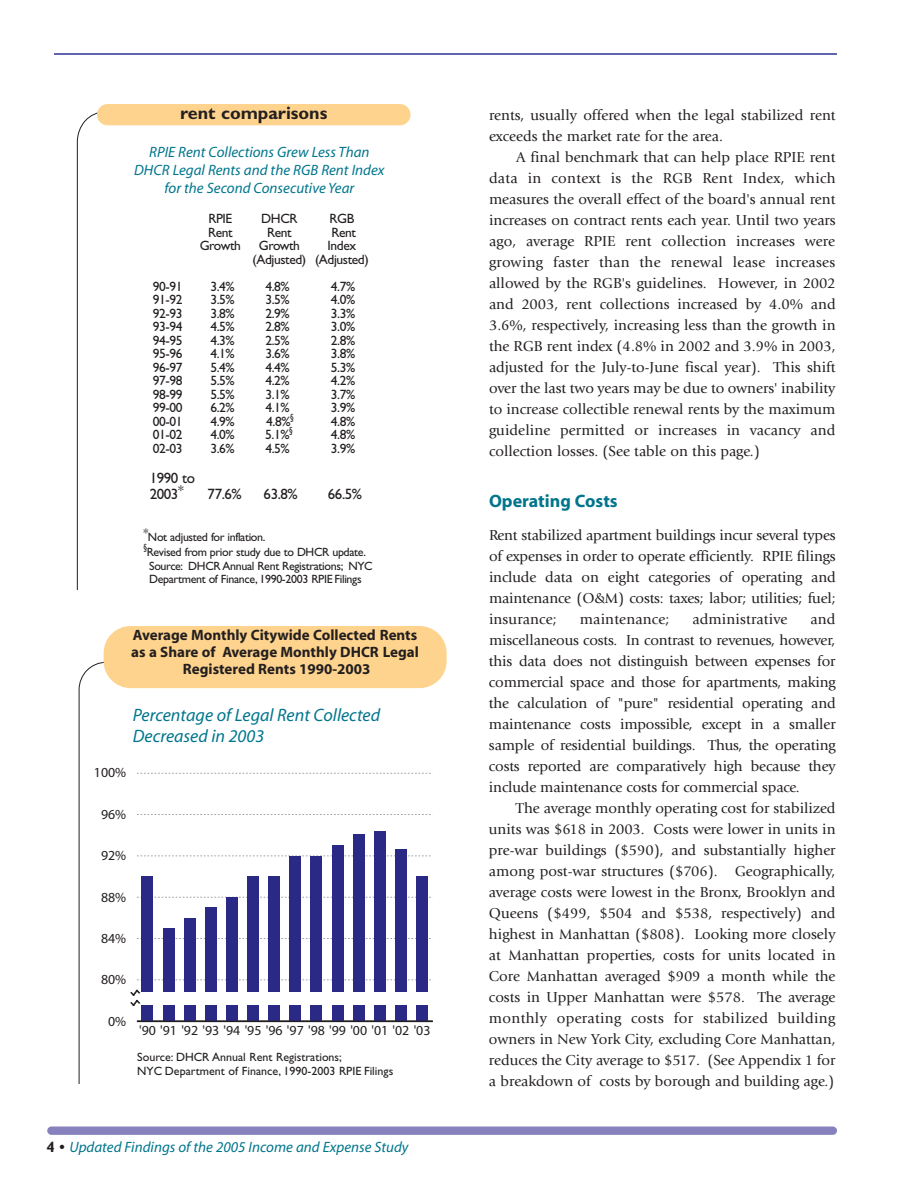
<style>
.page{position:relative;width:918px;height:1188px;background:#fff}
.page>*{position:absolute;margin:0;border:0;box-sizing:border-box;transform-origin:0 0}
.t1{font:italic 18px/21px "Myriad";color:#00758c}
.t2{font:700 18px "Gill Sans";color:#231f20}
.t3{font:700 18px "Myriad";color:#00758c}
.t4{font:15px/21px "Giovanni";color:#231f20;text-align:justify}
.t5{font:italic 15px/18px "Myriad";color:#00758c;text-align:center}
.t6{font:700 15px/16.6px "Myriad";color:#231f20;text-align:center}
.t7{font:15px/16.5px "Gill Sans";letter-spacing:-.03em;color:#231f20}
.t8{font:13.8px "Myriad";color:#231f20}
.t9{font:13.5px/13.5px "Gill Sans";letter-spacing:-.03em;color:#231f20}
.t10{font:12px/13.5px "Gill Sans";letter-spacing:-.03em;color:#231f20}
.t11{font:12px/13.5px "Gill Sans";color:#231f20}
.t12{font:9px "Gill Sans";color:#231f20}
.s1{font-family:"Gill Sans";font-weight:700;font-style:normal;color:#231f20}
</style>
<div class="page">
<svg style="left:77px;top:112px;width:21px;height:478px"></svg>
<div style="left:47px;top:1127px;width:790px;height:8px;background:#8781bd;border-radius:4px"></div>
<hr style="left:54px;top:53px;width:783px;height:2px;background:#2e3092">
<div style="left:97px;top:104px;width:314px;height:21px;background:#fed38d;border-radius:11px"></div>
<hr style="left:137px;top:1020px;width:296px;height:2px;background:#231f20">
<svg style="left:281px;top:979px;width:150px;height:1px"></svg>
<svg style="left:281px;top:938px;width:152px;height:1px"></svg>
<svg style="left:281px;top:897px;width:150px;height:1px"></svg>
<svg style="left:279px;top:856px;width:152px;height:1px"></svg>
<svg style="left:279px;top:814px;width:154px;height:1px"></svg>
<svg style="left:279px;top:773px;width:154px;height:1px"></svg>
<div style="left:268px;top:877px;width:12px;height:144px;background:#2a2a86"></div>
<div style="left:289px;top:856px;width:12px;height:165px;background:#2a2a86"></div>
<div style="left:311px;top:856px;width:11px;height:165px;background:#2a2a86"></div>
<div style="left:332px;top:846px;width:12px;height:175px;background:#2a2a86"></div>
<div style="left:353px;top:834px;width:12px;height:187px;background:#2a2a86"></div>
<div style="left:374px;top:831px;width:12px;height:190px;background:#2a2a86"></div>
<div style="left:395px;top:850px;width:12px;height:171px;background:#2a2a86"></div>
<div style="left:416px;top:876px;width:12px;height:145px;background:#2a2a86"></div>
<div style="left:85px;top:992px;width:374px;height:12px;background:#fff"></div>
<svg style="left:79px;top:662px;width:200px;height:422px"></svg>
<div style="left:131px;top:707px;width:303px;height:47px;background:#fff"></div>
<div style="left:136px;top:1051px;width:290px;height:32px;background:#fff"></div>
<div style="left:104px;top:626px;width:343px;height:62px;background:#fed38d;border-radius:27px"></div>
<p class="t2" style="left:180px;top:106px;width:149px">rent comparisons</p>
<p class="t5" style="left:134px;top:144px;width:252px">RPIE Rent Collections Grew Less Than<br>DHCR Legal Rents and the RGB Rent Index for the Second Consecutive Year</p>
<p class="t9" style="left:208px;top:213px;width:25px">RPIE</p>
<p class="t9" style="left:261px;top:213px;width:38px">DHCR</p>
<p class="t9" style="left:329px;top:213px;width:26px">RGB</p>
<p class="t9" style="left:208px;top:227px;width:26px">Rent</p>
<p class="t9" style="left:267px;top:227px;width:26px">Rent</p>
<p class="t9" style="left:331px;top:227px;width:26px">Rent</p>
<p class="t9" style="left:200px;top:240px;width:43px">Growth</p>
<p class="t9" style="left:259px;top:240px;width:43px">Growth</p>
<p class="t9" style="left:253px;top:240px;width:118px;text-indent:75px">Index (Adjusted) (Adjusted)</p>
<p class="t9" style="left:153px;top:281px;width:31px">90-91</p>
<p class="t9" style="left:210px;top:281px;width:26px">3.4%</p>
<p class="t9" style="left:265px;top:281px;width:26px">4.8%</p>
<p class="t9" style="left:331px;top:281px;width:26px">4.7%</p>
<p class="t9" style="left:153px;top:294px;width:31px">91-92</p>
<p class="t9" style="left:210px;top:294px;width:26px">3.5%</p>
<p class="t9" style="left:265px;top:294px;width:26px">3.5%</p>
<p class="t9" style="left:331px;top:294px;width:26px">4.0%</p>
<p class="t9" style="left:153px;top:308px;width:31px">92-93</p>
<p class="t9" style="left:210px;top:308px;width:26px">3.8%</p>
<p class="t9" style="left:265px;top:308px;width:26px">2.9%</p>
<p class="t9" style="left:331px;top:308px;width:26px">3.3%</p>
<p class="t9" style="left:153px;top:321px;width:31px">93-94</p>
<p class="t9" style="left:210px;top:321px;width:26px">4.5%</p>
<p class="t9" style="left:265px;top:321px;width:26px">2.8%</p>
<p class="t9" style="left:331px;top:321px;width:26px">3.0%</p>
<p class="t9" style="left:153px;top:335px;width:31px">94-95</p>
<p class="t9" style="left:210px;top:335px;width:26px">4.3%</p>
<p class="t9" style="left:265px;top:335px;width:26px">2.5%</p>
<p class="t9" style="left:331px;top:335px;width:26px">2.8%</p>
<p class="t9" style="left:153px;top:348px;width:31px">95-96</p>
<p class="t9" style="left:210px;top:348px;width:26px">4.1%</p>
<p class="t9" style="left:265px;top:348px;width:26px">3.6%</p>
<p class="t9" style="left:331px;top:348px;width:26px">3.8%</p>
<p class="t9" style="left:153px;top:362px;width:31px">96-97</p>
<p class="t9" style="left:210px;top:362px;width:26px">5.4%</p>
<p class="t9" style="left:265px;top:362px;width:26px">4.4%</p>
<p class="t9" style="left:331px;top:362px;width:26px">5.3%</p>
<p class="t9" style="left:153px;top:375px;width:31px">97-98</p>
<p class="t9" style="left:210px;top:375px;width:26px">5.5%</p>
<p class="t9" style="left:265px;top:375px;width:26px">4.2%</p>
<p class="t9" style="left:331px;top:375px;width:26px">4.2%</p>
<p class="t9" style="left:153px;top:389px;width:31px">98-99</p>
<p class="t9" style="left:210px;top:389px;width:26px">5.5%</p>
<p class="t9" style="left:265px;top:389px;width:26px">3.1%</p>
<p class="t9" style="left:331px;top:389px;width:26px">3.7%</p>
<p class="t9" style="left:153px;top:402px;width:31px">99-00</p>
<p class="t9" style="left:210px;top:402px;width:26px">6.2%</p>
<p class="t9" style="left:265px;top:402px;width:26px">4.1%</p>
<p class="t9" style="left:331px;top:402px;width:26px">3.9%</p>
<p class="t9" style="left:153px;top:416px;width:31px">00-01</p>
<p class="t9" style="left:210px;top:416px;width:26px">4.9%</p>
<p class="t9" style="left:266px;top:416px;width:26px">4.8%</p>
<p class="t12" style="left:290px;top:413px;width:5px">§</p>
<p class="t9" style="left:331px;top:416px;width:26px">4.8%</p>
<p class="t9" style="left:153px;top:429px;width:31px">01-02</p>
<p class="t9" style="left:210px;top:429px;width:26px">4.0%</p>
<p class="t9" style="left:265px;top:429px;width:26px">5.1%</p>
<p class="t12" style="left:289px;top:427px;width:5px">§</p>
<p class="t9" style="left:331px;top:429px;width:26px">4.8%</p>
<p class="t9" style="left:153px;top:443px;width:31px">02-03</p>
<p class="t9" style="left:210px;top:443px;width:26px">3.6%</p>
<p class="t9" style="left:265px;top:443px;width:26px">4.5%</p>
<p class="t9" style="left:331px;top:443px;width:26px">3.9%</p>
<p class="t7" style="left:150px;top:471px;width:47px">1990 to<br>2003<sup>*</sup></p>
<p class="t7" style="left:208px;top:487px;width:36px">77.6%</p>
<p class="t7" style="left:264px;top:487px;width:36px">63.8%</p>
<p class="t7" style="left:328px;top:487px;width:36px">66.5%</p>
<p class="t10" style="left:143px;top:531px;width:124px">*Not adjusted for inflation.</p>
<p class="t12" style="left:143px;top:544px;width:5px">§</p>
<p class="t10" style="left:147px;top:546px;width:228px">Revised from prior study due to DHCR update.<br>Source: DHCR Annual Rent Registrations; NYC<br>Department of Finance, 1990-2003 RPIE Filings</p>
<p class="t6" style="left:131px;top:628px;width:289px">Average Monthly Citywide Collected Rents as a Share of Average Monthly DHCR Legal<br>Registered Rents 1990-2003</p>
<p class="t1" style="left:133px;top:706px;width:249px">Percentage of Legal Rent Collected<br>Decreased in 2003</p>
<p class="t8" style="left:94px;top:767px;width:34px">100%</p>
<p class="t8" style="left:101px;top:809px;width:27px">96%</p>
<p class="t8" style="left:101px;top:851px;width:27px">92%</p>
<p class="t8" style="left:101px;top:892px;width:27px">88%</p>
<p class="t8" style="left:101px;top:933px;width:27px">84%</p>
<p class="t8" style="left:101px;top:975px;width:27px">80%</p>
<p class="t8" style="left:108px;top:1016px;width:20px">0%</p>
<p class="t8" style="left:142px;top:1026px;width:290px">90 91 92 93 94 95 96 97 98 99 00 01 02 03</p>
<p class="t11" style="left:137px;top:1052px;width:258px">Source: DHCR Annual Rent Registrations;<br>NYC Department of Finance, 1990-2003 RPIE Filings</p>
<p class="t5" style="left:47px;top:1139px;width:364px"><span class="s1">4 •</span> Updated Findings of the 2005 Income and Expense Study</p>
<p class="t4" style="left:489px;top:106px;width:348px">rents, usually offered when the legal stabilized rent exceeds the market rate for the area.</p>
<p class="t4" style="left:489px;top:148px;width:348px;text-indent:27px">A final benchmark that can help place RPIE rent data in context is the RGB Rent Index, which measures the overall effect of the board's annual rent increases on contract rents each year. Until two years ago, average RPIE rent collection increases were growing faster than the renewal lease increases allowed by the RGB's guidelines. However, in 2002 and 2003, rent collections increased by 4.0% and 3.6%, respectively, increasing less than the growth in the RGB rent index (4.8% in 2002 and 3.9% in 2003, adjusted for the July-to-June fiscal year). This shift over the last two years may be due to owners' inability to increase collectible renewal rents by the maximum guideline permitted or increases in vacancy and collection losses. (See table on this page.)</p>
<p class="t3" style="left:489px;top:495px;width:130px">Operating Costs</p>
<p class="t4" style="left:489px;top:526px;width:348px">Rent stabilized apartment buildings incur several types of expenses in order to operate efficiently. RPIE filings include data on eight categories of operating and maintenance (O&amp;M) costs: taxes; labor; utilities; fuel; insurance;</p>
<p class="t4" style="left:489px;top:610px;width:348px;text-indent:321px">and miscellaneous costs. In contrast to revenues, however, this data does not distinguish between expenses for commercial space and those for apartments, making the calculation of "pure" residential operating and maintenance costs impossible, except in a smaller sample of residential buildings. Thus, the operating costs reported are comparatively high because they include maintenance costs for commercial space.</p>
<p class="t4" style="left:489px;top:799px;width:348px;text-indent:27px">The average monthly operating cost for stabilized units was $618 in 2003. Costs were lower in units in pre-war buildings ($590), and substantially higher among post-war structures ($706). Geographically, average costs were lowest in the Bronx, Brooklyn and Queens ($499, $504 and $538, respectively) and highest in Manhattan ($808). Looking more closely at Manhattan properties, costs for units located in Core Manhattan averaged $909 a month while the costs in Upper Manhattan were $578. The average monthly operating costs for stabilized building owners in New York City, excluding Core Manhattan, reduces the City average to $517. (See Appendix 1 for a breakdown of costs by borough and building age.)</p>
<p class="t4" style="left:580px;top:610px;width:91px">maintenance;</p>
<p class="t4" style="left:692px;top:610px;width:97px">administrative</p>
</div>
